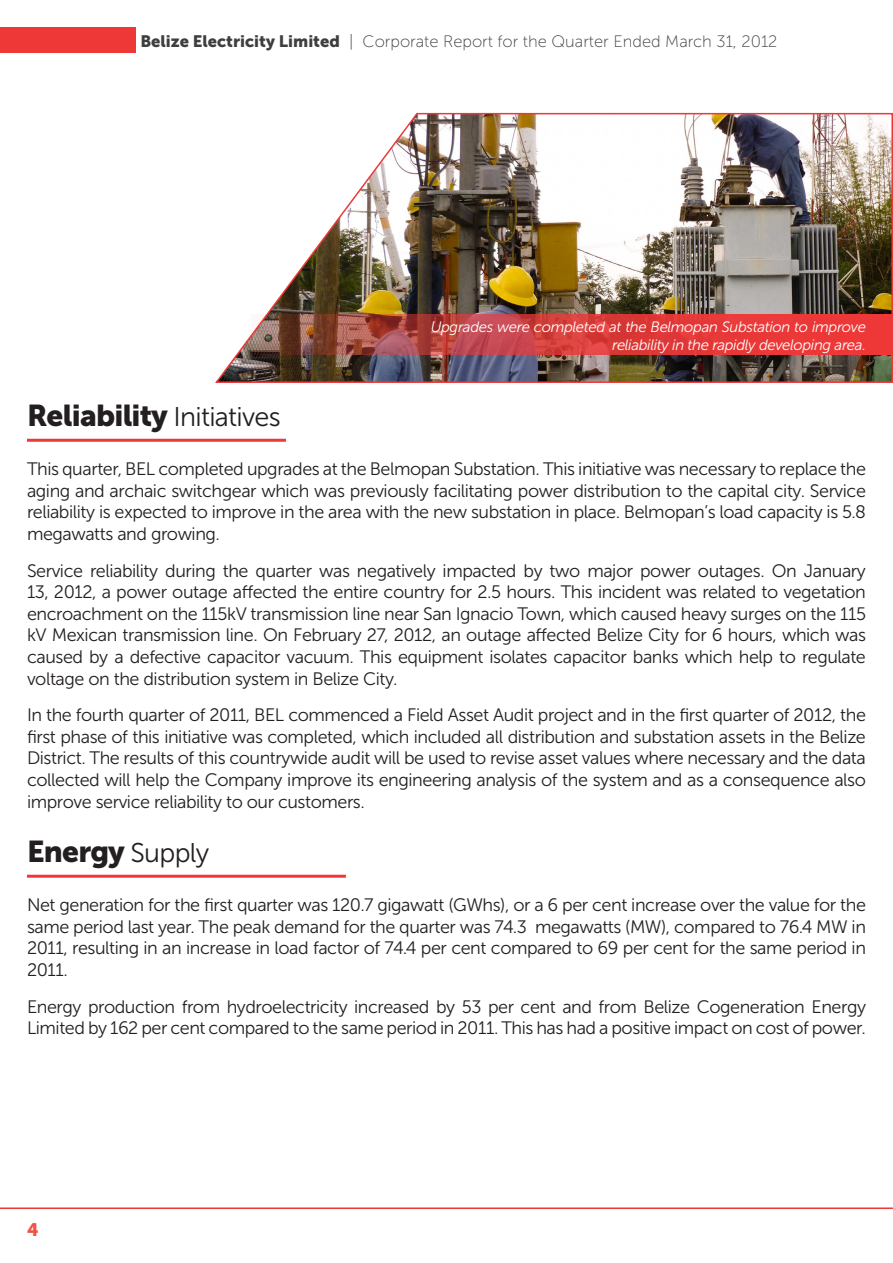
<style>
.page{position:relative;width:893px;height:1263px;background:#fff}
.page>*{position:absolute;margin:0;border:0;box-sizing:border-box;transform-origin:0 0}
.No_Spacing{font:30px "Museo Sans 900";letter-spacing:-.025em;color:#231f20}
.No_Spacing-2{font:18px/21.6px "Museo Sans 300";letter-spacing:-.025em;color:#231f20;text-align:justify}
.t1{font:18px "Museo Sans 900";color:#f05346}
.t2{font:16.5px "Museo Sans 100";color:#3e3e3f}
.No_Spacing-3{font:italic 15px/18px "Museo Sans 300";letter-spacing:-.025em;color:#fff;text-align:right}
.s1{font-family:"Museo Sans 900"}
.s2{font-family:"Museo Sans 300";font-size:27px}
</style>
<div class="page">
<div style="left:0;top:27px;width:135px;height:25px;background:#ee3838"></div>
<hr style="left:0;top:1207px;width:893px;height:2px;background:#ee3838">
<hr style="left:27px;top:439px;width:259px;height:3px;background:#ee3838">
<hr style="left:27px;top:875px;width:319px;height:3px;background:#ee3838">
<img style="left:215px;top:112px;width:678px;height:271px">
<img style="left:249px;top:314px;width:644px;height:40px">
<p class="t2" style="left:140px;top:32px;width:639px"><span class="s1">Belize Electricity Limited</span> | Corporate Report for the Quarter Ended March 31, 2012</p>
<p class="No_Spacing" style="left:27px;top:398px;width:255px">Reliability <span class="s2">Initiatives</span></p>
<p class="No_Spacing-3" style="left:431px;top:318px;width:437px">Upgrades were completed at the Belmopan Substation to improve reliability in the rapidly developing area.</p>
<p class="No_Spacing-2" style="left:27px;top:458px;width:841px">This quarter, BEL completed upgrades at the Belmopan Substation. This initiative was necessary to replace the aging and archaic switchgear which was previously facilitating power distribution to the capital city. Service reliability is expected to improve in the area with the new substation in place. Belmopan’s load capacity is 5.8 megawatts and growing.</p>
<p class="No_Spacing-2" style="left:27px;top:560px;width:841px">Service reliability during the quarter was negatively impacted by two major power outages. On January 13, 2012, a power outage affected the entire country for 2.5 hours. This incident was related to vegetation encroachment on the 115kV transmission line near San Ignacio Town, which caused heavy surges on the 115 kV Mexican transmission line. On February 27, 2012, an outage affected Belize City for 6 hours, which was caused by a defective capacitor vacuum. This equipment isolates capacitor banks which help to regulate voltage on the distribution system in Belize City.</p>
<p class="No_Spacing-2" style="left:27px;top:704px;width:840px">In the fourth quarter of 2011, BEL commenced a Field Asset Audit project and in the first quarter of 2012, the first phase of this initiative was completed, which included all distribution and substation assets in the Belize District. The results of this countrywide audit will be used to revise asset values where necessary and the data collected will help the Company improve its engineering analysis of the system and as a consequence also improve service reliability to our customers.</p>
<p class="No_Spacing" style="left:27px;top:834px;width:184px">Energy <span class="s2">Supply</span></p>
<p class="No_Spacing-2" style="left:27px;top:894px;width:840px">Net generation for the first quarter was 120.7 gigawatt (GWhs), or a 6 per cent increase over the value for the same period last year. The peak demand for the quarter was 74.3 megawatts (MW), compared to 76.4 MW in 2011, resulting in an increase in load factor of 74.4 per cent compared to 69 per cent for the same period in 2011.</p>
<p class="No_Spacing-2" style="left:27px;top:996px;width:840px">Energy production from hydroelectricity increased by 53 per cent and from Belize Cogeneration Energy<br>Limited by 162 per cent compared to the same period in 2011. This has had a positive impact on cost of power.</p>
<p class="t1" style="left:27px;top:1220px;width:13px">4</p>
</div>
